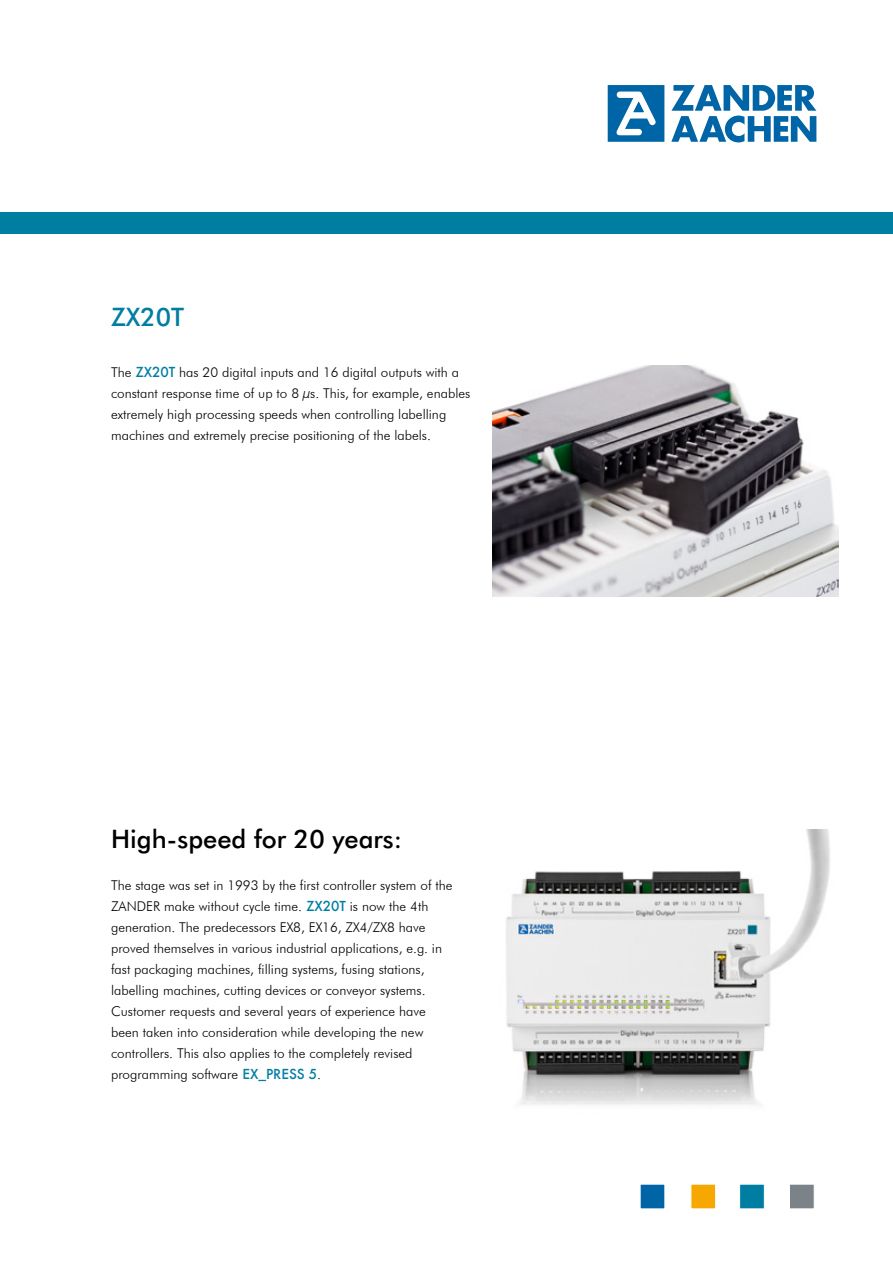
<style>
.page{position:relative;width:893px;height:1263px;background:#fff}
.page>*{position:absolute;margin:0;border:0;box-sizing:border-box;transform-origin:0 0}
.t1{font:500 25.5px "Futura BT";color:#000}
.t2{font:500 25.5px "Futura BT";color:#007ea1}
.t3{font:300 13.5px/21px "Futura BT";color:#000}
.s1{font-family:"Futura";font-weight:500;color:#007ea1}
</style>
<div class="page">
<svg style="left:671px;top:85px;width:145px;height:57px"></svg>
<svg style="left:608px;top:85px;width:56px;height:57px"></svg>
<div style="left:0;top:213px;width:893px;height:21px;background:#007ea1"></div>
<div style="left:640px;top:1184px;width:25px;height:25px;background:#0065a6"></div>
<div style="left:691px;top:1184px;width:25px;height:25px;background:#f7a800"></div>
<div style="left:739px;top:1184px;width:25px;height:25px;background:#007ea1"></div>
<div style="left:789px;top:1184px;width:25px;height:25px;background:#7c8388;border:1px solid #fff"></div>
<img style="left:492px;top:366px;width:347px;height:230px">
<img style="left:506px;top:829px;width:324px;height:276px">
<h1 class="t2" style="left:111px;top:301px;width:75px">ZX20T</h1>
<p class="t3" style="left:111px;top:361px;width:361px">The <span class="s1">ZX20T</span> has 20 digital inputs and 16 digital outputs with a constant response time of up to 8 µs. This, for example, enables extremely high processing speeds when controlling labelling machines and extremely precise positioning of the labels.</p>
<h1 class="t1" style="left:111px;top:823px;width:293px">High-speed for 20 years:</h1>
<p class="t3" style="left:111px;top:874px;width:343px">The stage was set in 1993 by the first controller system of the<br>ZANDER</p>
<p class="t3" style="left:111px;top:895px;width:332px;text-indent:53px">make without cycle time. <span class="s1">ZX20T</span> is now the 4th generation. The predecessors EX8, EX16, ZX4/ZX8 have proved themselves in various industrial applications, e.g. in fast packaging machines, filling systems, fusing stations, labelling machines, cutting devices or conveyor systems.<br>Customer requests and several years of experience have been taken into consideration while developing the new controllers. This also applies to the completely revised programming software <span class="s1">EX_PRESS 5</span>.</p>
</div>
